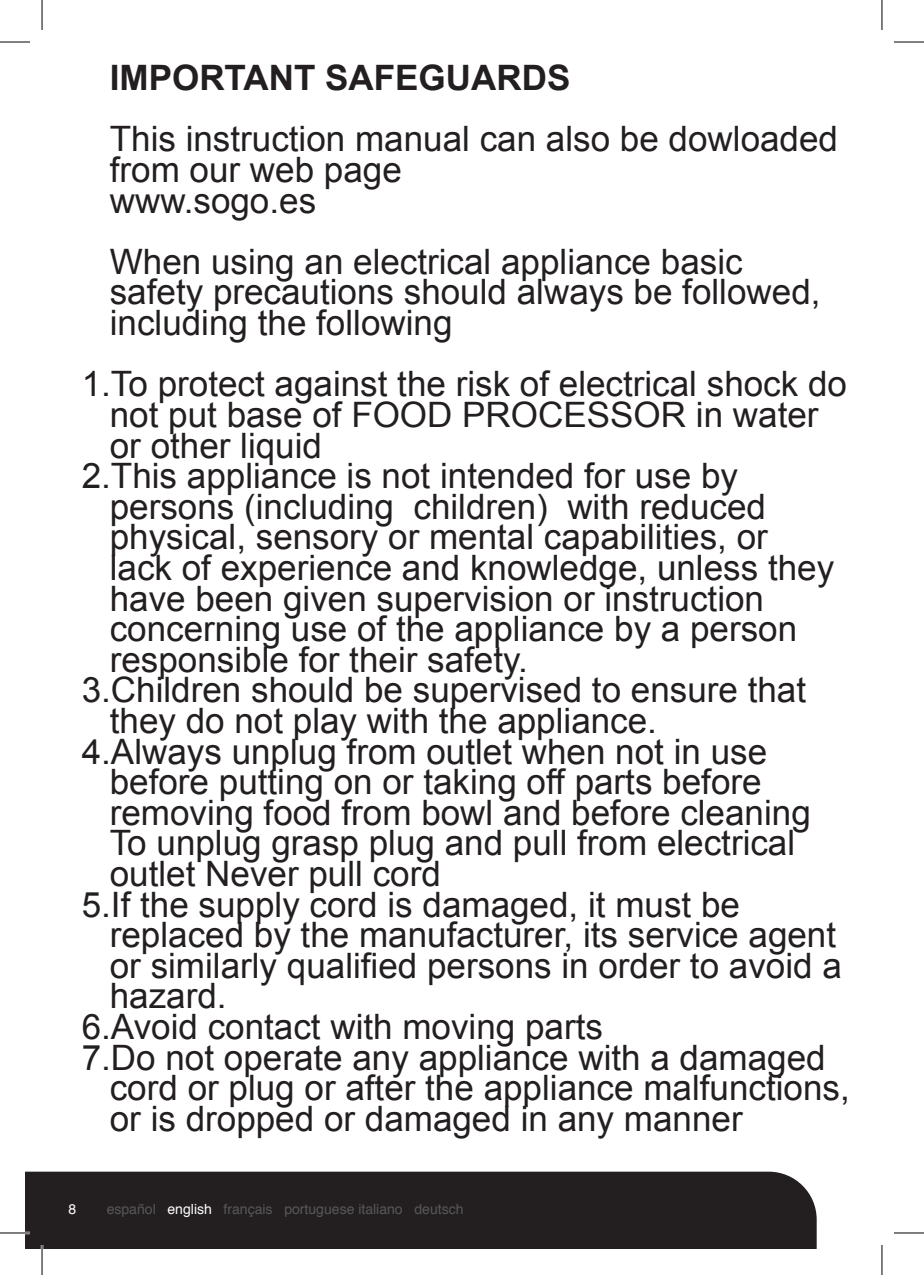
<style>
.page{position:relative;width:924px;height:1275px;background:#fff}
.page>*{position:absolute;margin:0;border:0;box-sizing:border-box;transform-origin:0 0}
.t1{font:35px/30.6px "Arial";color:#231f20}
.t2{font:700 35px "Arial";color:#231f20}
.t3{font:14px "Helvetica";color:#57585a}
.t4{font:14px "Helvetica";color:#fff}
.s1{color:#fff}
</style>
<div class="page">
<div style="left:25px;top:1171px;width:791px;height:78px;background:#231f20"></div>
<hr style="left:0;top:1231px;width:30px;height:3px;background:#fff">
<hr style="left:41px;top:1245px;width:2px;height:30px;background:#fff">
<hr style="left:0;top:42px;width:30px;height:1px;background:#000">
<hr style="left:893px;top:42px;width:30px;height:1px;background:#000">
<hr style="left:0;top:1232px;width:30px;height:1px;background:#000">
<hr style="left:893px;top:1232px;width:30px;height:1px;background:#000">
<hr style="left:42px;top:0;width:1px;height:30px;background:#000">
<hr style="left:42px;top:1245px;width:1px;height:30px;background:#000">
<hr style="left:881px;top:0;width:1px;height:30px;background:#000">
<hr style="left:881px;top:1245px;width:1px;height:30px;background:#000">
<p class="t2" style="left:110px;top:55px;width:462px">IMPORTANT SAFEGUARDS</p>
<p class="t1" style="left:110px;top:124px;width:729px">This instruction manual can also be dowloaded from our web page<br>www.sogo.es</p>
<p class="t1" style="left:110px;top:247px;width:712px">When using an electrical appliance basic safety precautions should always be followed, including the following</p>
<p class="t1" style="left:82px;top:369px;width:766px">1.To protect against the risk of electrical shock do</p>
<p class="t1" style="left:110px;top:400px;width:710px">not put base of FOOD PROCESSOR in water</p>
<p class="t1" style="left:110px;top:430px;width:214px">or other liquid</p>
<p class="t1" style="left:82px;top:461px;width:657px">2.This appliance is not intended for use by</p>
<p class="t1" style="left:110px;top:491px;width:657px">persons (including children) with reduced</p>
<p class="t1" style="left:110px;top:522px;width:659px">physical, sensory or mental capabilities, or</p>
<p class="t1" style="left:110px;top:552px;width:725px">lack of experience and knowledge, unless they</p>
<p class="t1" style="left:110px;top:583px;width:655px">have been given supervision or instruction</p>
<p class="t1" style="left:110px;top:614px;width:688px">concerning use of the appliance by a person</p>
<p class="t1" style="left:110px;top:644px;width:419px">responsible for their safety.</p>
<p class="t1" style="left:82px;top:675px;width:725px">3.Children should be supervised to ensure that</p>
<p class="t1" style="left:110px;top:705px;width:548px">they do not play with the appliance.</p>
<p class="t1" style="left:82px;top:736px;width:686px">4.Always unplug from outlet when not in use</p>
<p class="t1" style="left:110px;top:767px;width:653px">before putting on or taking off parts before</p>
<p class="t1" style="left:110px;top:797px;width:702px">removing food from bowl and before cleaning</p>
<p class="t1" style="left:110px;top:828px;width:686px">To unplug grasp plug and pull from electrical</p>
<p class="t1" style="left:110px;top:858px;width:332px">outlet Never pull cord</p>
<p class="t1" style="left:82px;top:889px;width:659px">5.If the supply cord is damaged, it must be</p>
<p class="t1" style="left:110px;top:920px;width:727px">replaced by the manufacturer, its service agent</p>
<p class="t1" style="left:110px;top:950px;width:733px">or similarly qualified persons in order to avoid a</p>
<p class="t1" style="left:110px;top:981px;width:118px">hazard.</p>
<p class="t1" style="left:82px;top:1011px;width:522px">6.Avoid contact with moving parts</p>
<p class="t1" style="left:82px;top:1042px;width:745px">7.Do not operate any appliance with a damaged</p>
<p class="t1" style="left:110px;top:1073px;width:741px">cord or plug or after the appliance malfunctions,</p>
<p class="t1" style="left:110px;top:1103px;width:634px">or is dropped or damaged in any manner</p>
<p class="t4" style="left:69px;top:1198px;width:9px">8</p>
<p class="t3" style="left:107px;top:1198px;width:358px">español <span class="s1">english</span> français portuguese italiano deutsch</p>
</div>
